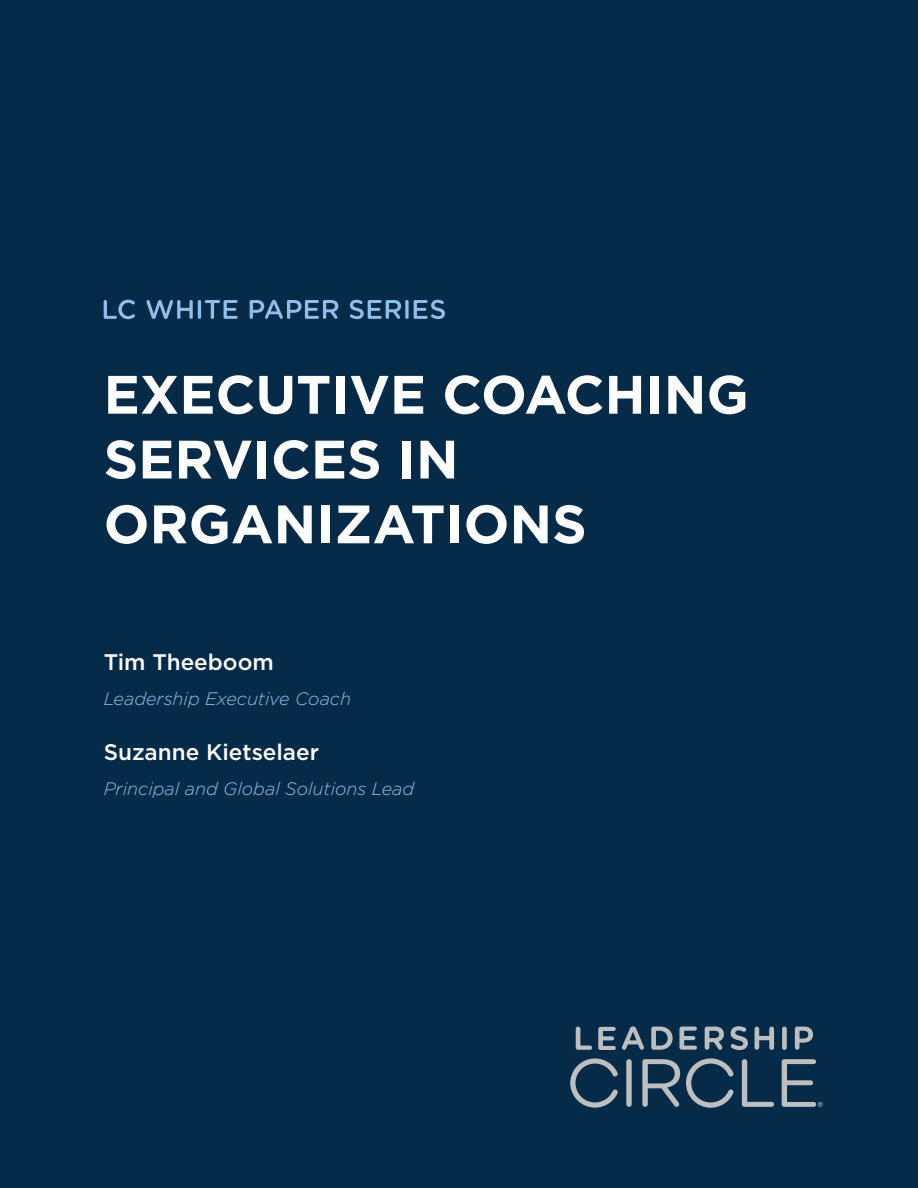
<style>
.page{position:relative;width:918px;height:1188px;background:#052b48}
.page>*{position:absolute;margin:0;border:0;box-sizing:border-box;transform-origin:0 0}
.t1{font:700 54px/64.8px "Gotham";color:#fff}
.t2{font:500 22.5px "Gotham";color:#fff}
.t3{font:italic 300 18px "Gotham";color:#8fbfe9}
</style>
<div class="page">
<svg style="left:782px;top:1027px;width:5px;height:23px"></svg>
<svg style="left:795px;top:1027px;width:18px;height:23px"></svg>
<svg style="left:570px;top:1026px;width:204px;height:82px"></svg>
<svg style="left:782px;top:1059px;width:41px;height:48px"></svg>
<svg style="left:104px;top:300px;width:31px;height:19px"></svg>
<svg style="left:146px;top:300px;width:47px;height:19px"></svg>
<hr style="left:198px;top:300px;width:3px;height:19px;background:#8fbfe9">
<svg style="left:205px;top:300px;width:33px;height:19px"></svg>
<svg style="left:250px;top:300px;width:88px;height:19px"></svg>
<svg style="left:350px;top:300px;width:51px;height:19px"></svg>
<svg style="left:405px;top:300px;width:4px;height:19px"></svg>
<svg style="left:414px;top:300px;width:31px;height:19px"></svg>
<h1 class="t1" style="left:104px;top:362px;width:647px">EXECUTIVE COACHING<br>SERVICES IN<br>ORGANIZATIONS</h1>
<p class="t2" style="left:104px;top:648px;width:172px">Tim Theeboom</p>
<p class="t3" style="left:104px;top:687px;width:249px">Leadership Executive Coach</p>
<p class="t2" style="left:104px;top:738px;width:217px">Suzanne Kietselaer</p>
<p class="t3" style="left:104px;top:777px;width:312px">Principal and Global Solutions Lead</p>
</div>
